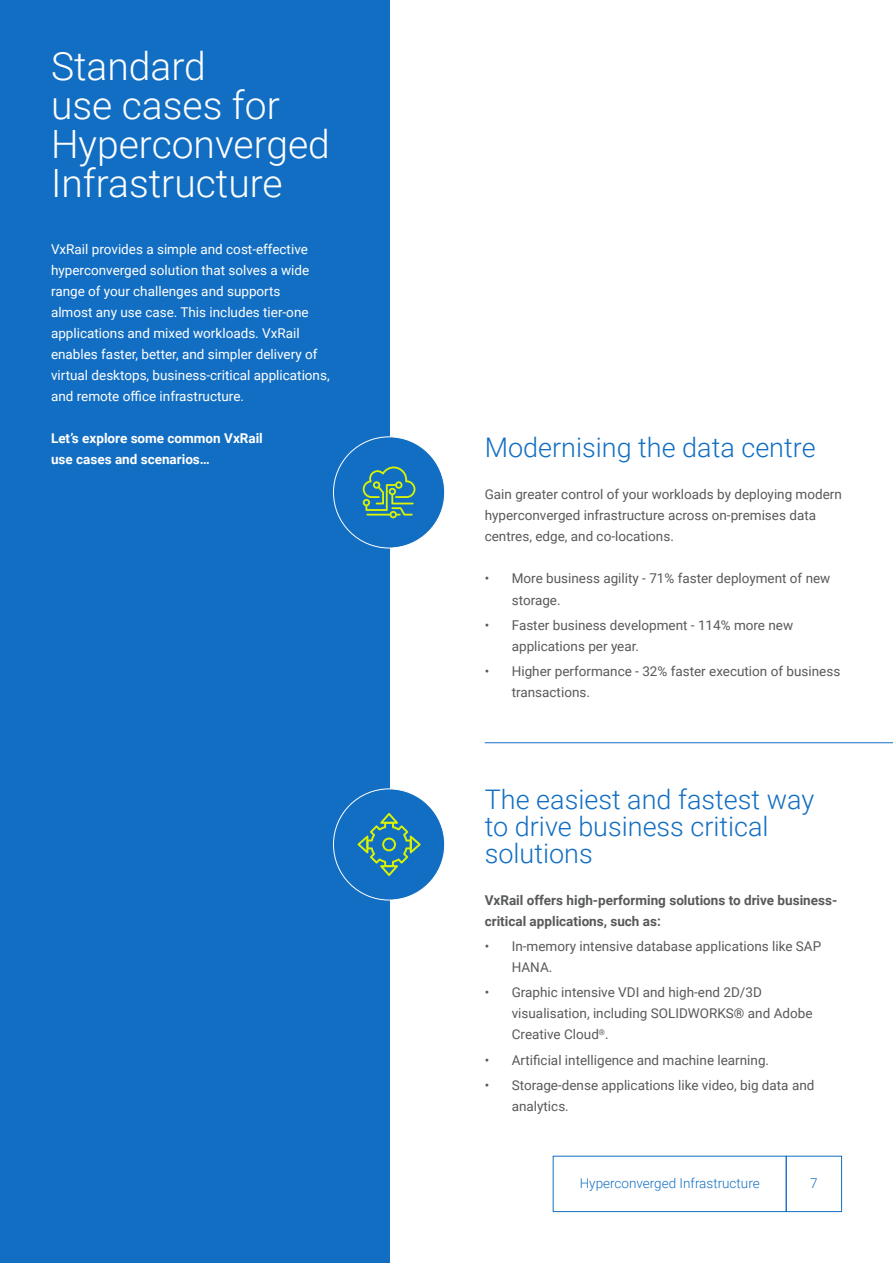
<style>
.page{position:relative;width:893px;height:1263px;background:#fff}
.page>*{position:absolute;margin:0;border:0;box-sizing:border-box;transform-origin:0 0}
.t1{font:300 39px/39px "Roboto";color:#fff}
.t2{font:300 27px/27px "Roboto";color:#126ec2}
.t3{font:13.5px/21px "Roboto";color:#58595b}
.t4{font:13.5px/21px "Roboto";color:#fff}
.t5{font:700 13.5px/21px "Roboto";color:#58595b}
.t6{font:700 13.5px/21px "Roboto";color:#fff}
.t7{font:300 13.5px "Roboto";color:#126ec2}
</style>
<div class="page">
<div style="left:0;top:0;width:389px;height:1263px;background:#126ec2"></div>
<div style="left:553px;top:1156px;width:234px;height:56px;border:1px solid #126ec2"></div>
<div style="left:786px;top:1156px;width:56px;height:56px;border:1px solid #126ec2"></div>
<div style="left:333px;top:437px;width:112px;height:111px;background:#126ec2;border-radius:50%"></div>
<div style="left:333px;top:789px;width:112px;height:111px;background:#126ec2;border-radius:50%"></div>
<hr style="left:485px;top:742px;width:408px;height:1px;background:#126ec2">
<svg style="left:363px;top:466px;width:52px;height:52px"></svg>
<svg style="left:358px;top:813px;width:63px;height:63px"></svg>
<h1 class="t1" style="left:51px;top:45px;width:280px">Standard<br>use cases for<br>Hyperconverged<br>Infrastructure</h1>
<p class="t4" style="left:51px;top:238px;width:280px">VxRail provides a simple and cost-effective hyperconverged solution that solves a wide range of your challenges and supports<br>almost any use case. This includes tier-one applications and mixed workloads. VxRail enables faster, better, and simpler delivery of virtual desktops, business-critical applications, and remote office infrastructure.</p>
<p class="t6" style="left:51px;top:428px;width:213px">Let’s explore some common VxRail use cases and scenarios…</p>
<h2 class="t2" style="left:485px;top:433px;width:332px">Modernising the data centre</h2>
<p class="t3" style="left:485px;top:484px;width:359px">Gain greater control of your workloads by deploying modern hyperconverged infrastructure across on-premises data centres, edge, and co-locations.</p>
<p class="t3" style="left:512px;top:568px;width:320px;text-indent:-27px">• More business agility - 71% faster deployment of new storage.</p>
<p class="t3" style="left:512px;top:614px;width:283px;text-indent:-27px">• Faster business development - 114% more new applications per year.</p>
<p class="t3" style="left:512px;top:660px;width:330px;text-indent:-27px">• Higher performance - 32% faster execution of business transactions.</p>
<h2 class="t2" style="left:485px;top:785px;width:331px">The easiest and fastest way to drive business critical solutions</h2>
<p class="t5" style="left:485px;top:889px;width:354px">VxRail offers high-performing solutions to drive business&shy;critical applications, such as:</p>
<p class="t3" style="left:512px;top:935px;width:311px;text-indent:-27px">• In-memory intensive database applications like SAP<br>HANA.</p>
<p class="t3" style="left:512px;top:981px;width:302px;text-indent:-27px">• Graphic intensive VDI and high-end 2D/3D visualisation, including SOLIDWORKS® and Adobe<br>Creative Cloud<sup>®</sup>.</p>
<p class="t3" style="left:485px;top:1049px;width:286px">• Artificial intelligence and machine learning.</p>
<p class="t3" style="left:512px;top:1074px;width:304px;text-indent:-27px">• Storage-dense applications like video, big data and analytics.</p>
<p class="t7" style="left:580px;top:1174px;width:182px">Hyperconverged Infrastructure</p>
<p class="t7" style="left:810px;top:1174px;width:9px">7</p>
</div>
